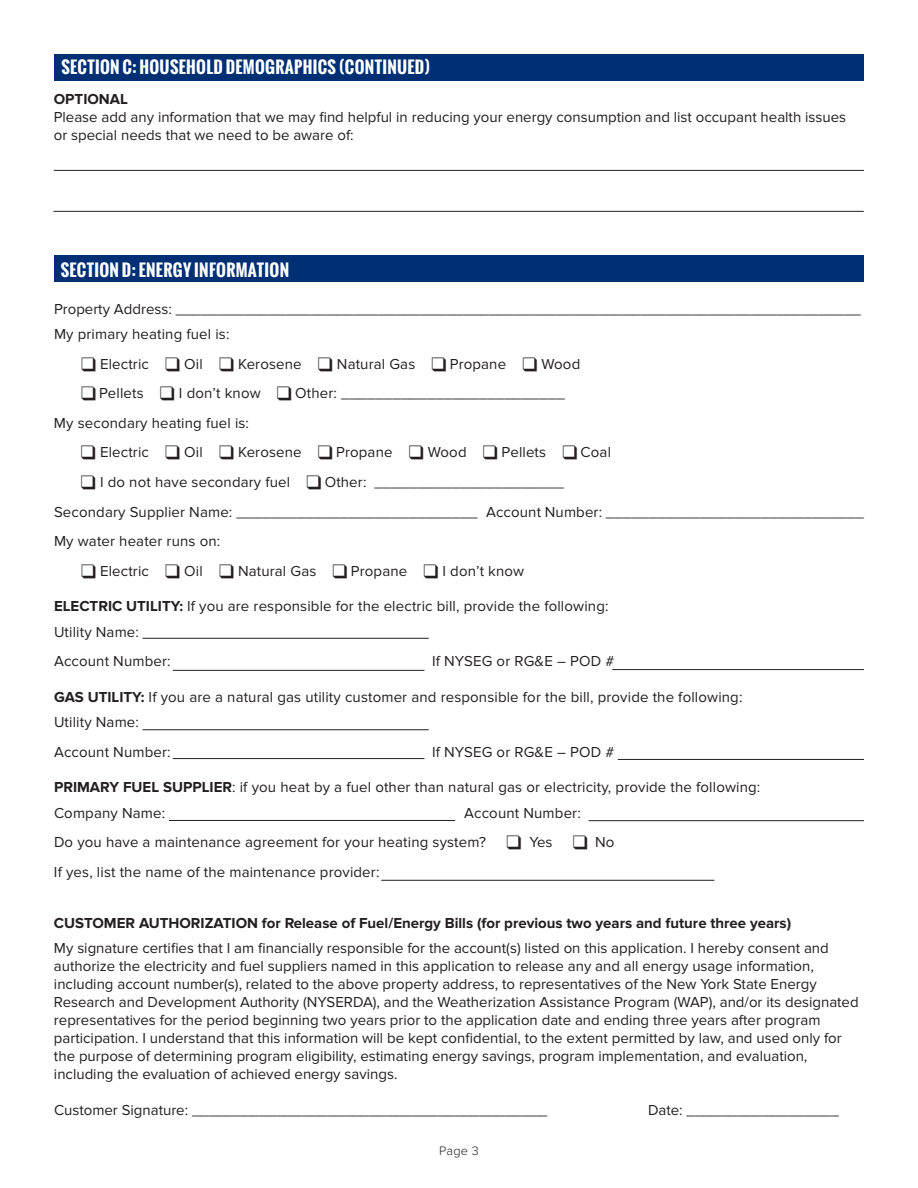
<style>
.page{position:relative;width:918px;height:1188px;background:#fff}
.page>*{position:absolute;margin:0;border:0;box-sizing:border-box;transform-origin:0 0}
.t1{font:700 16.5px "Oswald";letter-spacing:.02em;color:#fff}
.t2{font:15px/18px "Proxima Nova";color:#231f20}
.t3{font:700 15px "Proxima Nova";color:#231f20}
.t4{font:300 12.75px "Proxima Nova";color:#231f20}
.s1{font-weight:700}
</style>
<div class="page">
<div style="left:54px;top:255px;width:810px;height:27px;background:#002f73"></div>
<div style="left:54px;top:54px;width:810px;height:27px;background:#002f73"></div>
<hr style="left:54px;top:170px;width:810px;height:1px;background:#231f20">
<hr style="left:54px;top:211px;width:810px;height:1px;background:#231f20">
<hr style="left:143px;top:638px;width:286px;height:1px;background:#231f20">
<hr style="left:173px;top:670px;width:251px;height:1px;background:#231f20">
<hr style="left:612px;top:669px;width:252px;height:1px;background:#231f20">
<hr style="left:143px;top:729px;width:286px;height:1px;background:#231f20">
<hr style="left:169px;top:820px;width:286px;height:1px;background:#231f20">
<hr style="left:589px;top:820px;width:275px;height:1px;background:#231f20">
<hr style="left:381px;top:880px;width:333px;height:1px;background:#231f20">
<hr style="left:173px;top:758px;width:251px;height:1px;background:#231f20">
<hr style="left:618px;top:759px;width:246px;height:1px;background:#231f20">
<p class="t1" style="left:61px;top:54px;width:370px">SECTION C: HOUSEHOLD DEMOGRAPHICS (CONTINUED)</p>
<p class="t3" style="left:54px;top:91px;width:76px">OPTIONAL</p>
<p class="t2" style="left:54px;top:108px;width:794px">Please add any information that we may find helpful in reducing your energy consumption and list occupant health issues or special needs that we need to be aware of:</p>
<p class="t1" style="left:61px;top:257px;width:230px">SECTION D: ENERGY INFORMATION</p>
<p class="t2" style="left:54px;top:296px;width:808px;line-height:25.5px">Property Address: _________________________________________________________________________________<br>My primary heating fuel is:</p>
<p class="t2" style="left:81px;top:355px;width:501px">❑ Electric ❑ Oil ❑ Kerosene ❑ Natural Gas ❑ Propane ❑ Wood</p>
<p class="t2" style="left:54px;top:379px;width:512px;line-height:29.5px;text-indent:27px">❑ Pellets ❑ I don’t know ❑ Other: __________________________<br>My secondary heating fuel is:</p>
<p class="t2" style="left:81px;top:444px;width:532px">❑ Electric ❑ Oil ❑ Kerosene ❑ Propane ❑ Wood ❑ Pellets ❑ Coal</p>
<p class="t2" style="left:54px;top:467px;width:812px;line-height:29.5px;text-indent:27px">❑ I do not have secondary fuel ❑ Other: ______________________<br>Secondary Supplier Name: ____________________________ Account Number: ______________________________<br>My water heater runs on:</p>
<p class="t2" style="left:81px;top:562px;width:445px">❑ Electric ❑ Oil ❑ Natural Gas ❑ Propane ❑ I don’t know</p>
<p class="t2" style="left:54px;top:594px;width:556px;line-height:25.5px"><span class="s1">ELECTRIC UTILITY:</span> If you are responsible for the electric bill, provide the following:<br>Utility Name:</p>
<p class="t2" style="left:54px;top:652px;width:118px">Account Number:</p>
<p class="t2" style="left:432px;top:652px;width:184px">If NYSEG or RG&amp;E – POD #</p>
<p class="t2" style="left:54px;top:684px;width:690px;line-height:25.5px"><span class="s1">GAS UTILITY:</span> If you are a natural gas utility customer and responsible for the bill, provide the following:<br>Utility Name:</p>
<p class="t2" style="left:54px;top:743px;width:118px">Account Number:</p>
<p class="t2" style="left:432px;top:743px;width:184px">If NYSEG or RG&amp;E – POD #</p>
<p class="t2" style="left:54px;top:775px;width:708px;line-height:25.5px"><span class="s1">PRIMARY FUEL SUPPLIER</span>: if you heat by a fuel other than natural gas or electricity, provide the following:<br>Company Name:</p>
<p class="t2" style="left:54px;top:798px;width:528px;line-height:29.5px;text-indent:410px">Account Number:<br>Do you have a maintenance agreement for your heating system?</p>
<p class="t2" style="left:506px;top:834px;width:48px">❑ Yes</p>
<p class="t2" style="left:573px;top:834px;width:43px">❑ No</p>
<p class="t2" style="left:54px;top:863px;width:327px">If yes, list the name of the maintenance provider:</p>
<p class="t3" style="left:54px;top:915px;width:739px">CUSTOMER AUTHORIZATION for Release of Fuel/Energy Bills (for previous two years and future three years)</p>
<p class="t2" style="left:54px;top:939px;width:806px">My signature certifies that I am financially responsible for the account(s) listed on this application. I hereby consent and authorize the electricity and fuel suppliers named in this application to release any and all energy usage information, including account number(s), related to the above property address, to representatives of the New York State Energy Research and Development Authority (NYSERDA), and the Weatherization Assistance Program (WAP), and/or its designated representatives for the period beginning two years prior to the application date and ending three years after program participation. I understand that this information will be kept confidential, to the extent permitted by law, and used only for the purpose of determining program eligibility, estimating energy savings, program implementation, and evaluation, including the evaluation of achieved energy savings.</p>
<p class="t2" style="left:54px;top:1101px;width:495px">Customer Signature: __________________________________________</p>
<p class="t2" style="left:648px;top:1101px;width:192px">Date: __________________</p>
<p class="t4" style="left:439px;top:1143px;width:41px">Page 3</p>
</div>
